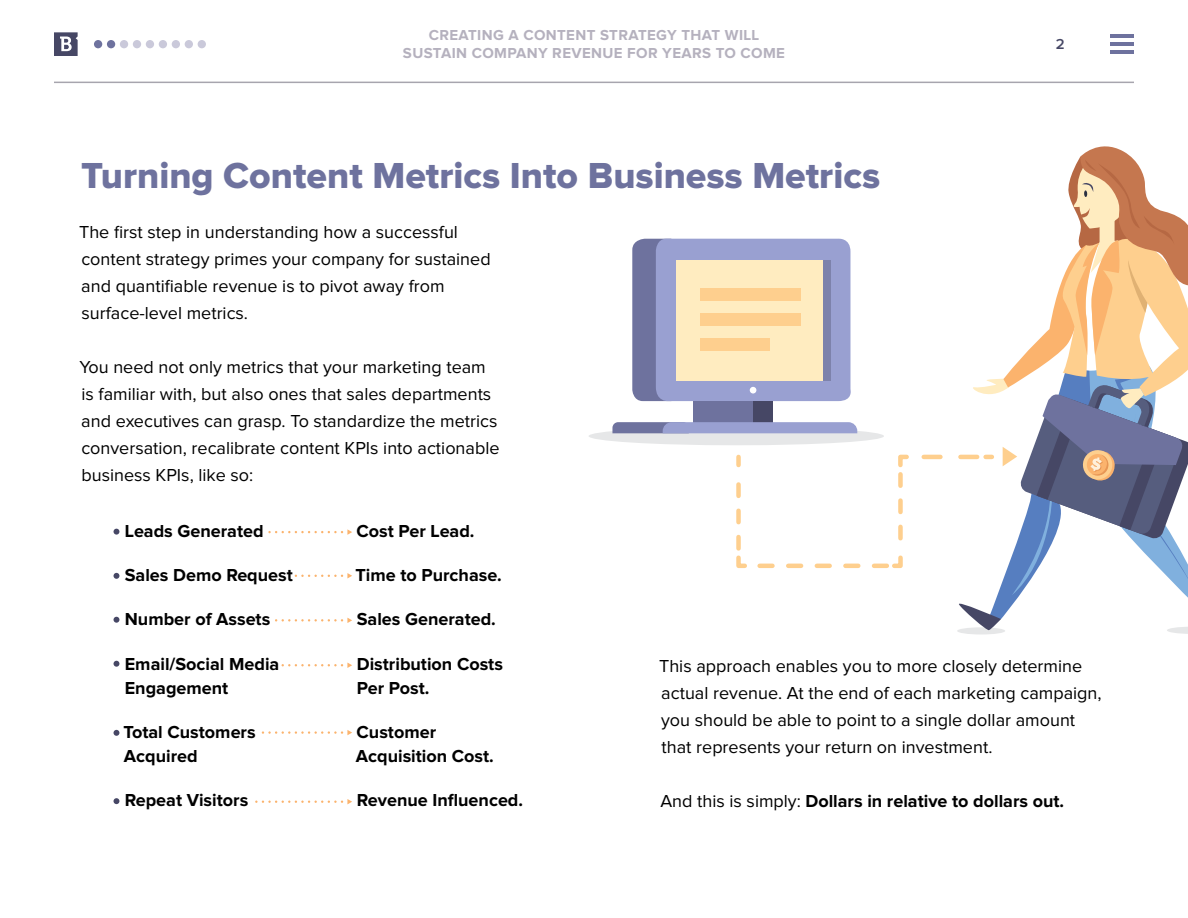
<style>
.page{position:relative;width:1188px;height:918px;background:#fff}
.page>*{position:absolute;margin:0;border:0;box-sizing:border-box;transform-origin:0 0}
.t1{font:37.5px "Proxima Nova Extrabld";color:#6e729e}
.t2{font:18px/27px "Proxima Nova";color:#000}
.t3{font:700 18px/24px "Proxima Nova";color:#000}
.t4{font:700 15px/18px "Proxima Nova";letter-spacing:.025em;color:#b5b1be;text-align:center}
.t5{font:600 15px "Proxima Nova";color:#464765}
.s1{font-weight:400}
</style>
<div class="page">
<svg style="left:54px;top:32px;width:24px;height:24px"></svg>
<hr style="left:1110px;top:34px;width:24px;height:4px;background:#6e729e">
<hr style="left:1110px;top:42px;width:24px;height:4px;background:#6e729e">
<hr style="left:1110px;top:50px;width:24px;height:4px;background:#6e729e">
<div style="left:94px;top:40px;width:8px;height:8px;background:#6e729e;border-radius:50%"></div>
<div style="left:120px;top:40px;width:8px;height:8px;background:#cac9da;border-radius:50%"></div>
<div style="left:146px;top:40px;width:8px;height:8px;background:#cac9da;border-radius:50%"></div>
<div style="left:172px;top:40px;width:8px;height:8px;background:#cac9da;border-radius:50%"></div>
<div style="left:107px;top:40px;width:8px;height:8px;background:#6e729e;border-radius:50%"></div>
<div style="left:133px;top:40px;width:8px;height:8px;background:#cac9da;border-radius:50%"></div>
<div style="left:159px;top:40px;width:8px;height:8px;background:#cac9da;border-radius:50%"></div>
<div style="left:198px;top:40px;width:8px;height:8px;background:#cac9da;border-radius:50%"></div>
<div style="left:185px;top:40px;width:8px;height:8px;background:#cac9da;border-radius:50%"></div>
<hr style="left:54px;top:82px;width:1080px;height:1px;background:#a7a5ae">
<svg style="left:114px;top:529px;width:5px;height:6px"></svg>
<svg style="left:114px;top:573px;width:5px;height:6px"></svg>
<svg style="left:114px;top:617px;width:5px;height:6px"></svg>
<svg style="left:114px;top:661px;width:5px;height:6px"></svg>
<svg style="left:114px;top:730px;width:5px;height:6px"></svg>
<svg style="left:114px;top:798px;width:5px;height:6px"></svg>
<svg style="left:268px;top:529px;width:84px;height:6px"></svg>
<svg style="left:295px;top:573px;width:57px;height:5px"></svg>
<svg style="left:275px;top:618px;width:77px;height:5px"></svg>
<svg style="left:282px;top:663px;width:70px;height:5px"></svg>
<svg style="left:262px;top:730px;width:90px;height:5px"></svg>
<svg style="left:255px;top:799px;width:97px;height:5px"></svg>
<div style="left:589px;top:427px;width:295px;height:18px;background:#e6e7e8;border-radius:50%"></div>
<svg style="left:632px;top:238px;width:219px;height:163px;background:#9097c6"></svg>
<div style="left:676px;top:260px;width:147px;height:121px;background:#ffecc0"></div>
<div style="left:823px;top:260px;width:8px;height:121px;background:#7d82ab"></div>
<div style="left:694px;top:401px;width:59px;height:21px;background:#6e729e"></div>
<div style="left:753px;top:401px;width:20px;height:21px;background:#464765"></div>
<svg style="left:612px;top:422px;width:245px;height:11px;background:#9198c6"></svg>
<div style="left:750px;top:387px;width:6px;height:7px;background:#fff;border-radius:50%"></div>
<div style="left:700px;top:289px;width:100px;height:12px;background:#fecf8e"></div>
<div style="left:700px;top:313px;width:100px;height:13px;background:#fecf8e"></div>
<div style="left:700px;top:338px;width:70px;height:13px;background:#fecf8e"></div>
<div style="left:736px;top:457px;width:5px;height:8px;background:#fecf8e"></div>
<svg style="left:736px;top:484px;width:11px;height:84px"></svg>
<svg style="left:760px;top:555px;width:143px;height:13px"></svg>
<svg style="left:898px;top:454px;width:11px;height:84px"></svg>
<svg style="left:924px;top:146px;width:264px;height:488px"></svg>
<p class="t4" style="left:403px;top:27px;width:384px">CREATING A CONTENT STRATEGY THAT WILL<br>SUSTAIN COMPANY REVENUE FOR YEARS TO COME</p>
<h1 class="t1" style="left:81px;top:159px;width:801px">Turning Content Metrics Into Business Metrics</h1>
<p class="t2" style="left:79px;top:219px;width:413px">The first step in understanding how a successful content strategy primes your company for sustained and quantifiable revenue is to pivot away from surface-level metrics.</p>
<p class="t2" style="left:80px;top:354px;width:422px">You need not only metrics that your marketing team is familiar with, but also ones that sales departments and executives can grasp. To standardize the metrics conversation, recalibrate content KPIs into actionable business KPIs, like so:</p>
<p class="t5" style="left:1056px;top:37px;width:10px">2</p>
<p class="t3" style="left:125px;top:520px;width:140px">Leads Generated</p>
<p class="t3" style="left:125px;top:564px;width:170px">Sales Demo Request</p>
<p class="t3" style="left:125px;top:608px;width:147px">Number of Assets</p>
<p class="t3" style="left:125px;top:652px;width:156px">Email/Social Media<br>Engagement</p>
<p class="t3" style="left:123px;top:721px;width:134px">Total Customers<br>Acquired</p>
<p class="t3" style="left:125px;top:789px;width:125px">Repeat Visitors</p>
<p class="t3" style="left:357px;top:520px;width:119px">Cost Per Lead.</p>
<p class="t3" style="left:355px;top:564px;width:148px">Time to Purchase.</p>
<p class="t3" style="left:357px;top:608px;width:141px">Sales Generated.</p>
<p class="t3" style="left:357px;top:652px;width:148px">Distribution Costs<br>Per Post.</p>
<p class="t3" style="left:356px;top:721px;width:139px">Customer<br>Acquisition Cost.</p>
<p class="t3" style="left:357px;top:789px;width:168px">Revenue Influenced.</p>
<p class="t2" style="left:659px;top:653px;width:444px">This approach enables you to more closely determine actual revenue. At the end of each marketing campaign, you should be able to point to a single dollar amount that represents your return on investment.</p>
<p class="t3" style="left:660px;top:790px;width:405px"><span class="s1">And this is simply:</span> Dollars in relative to dollars out.</p>
</div>
